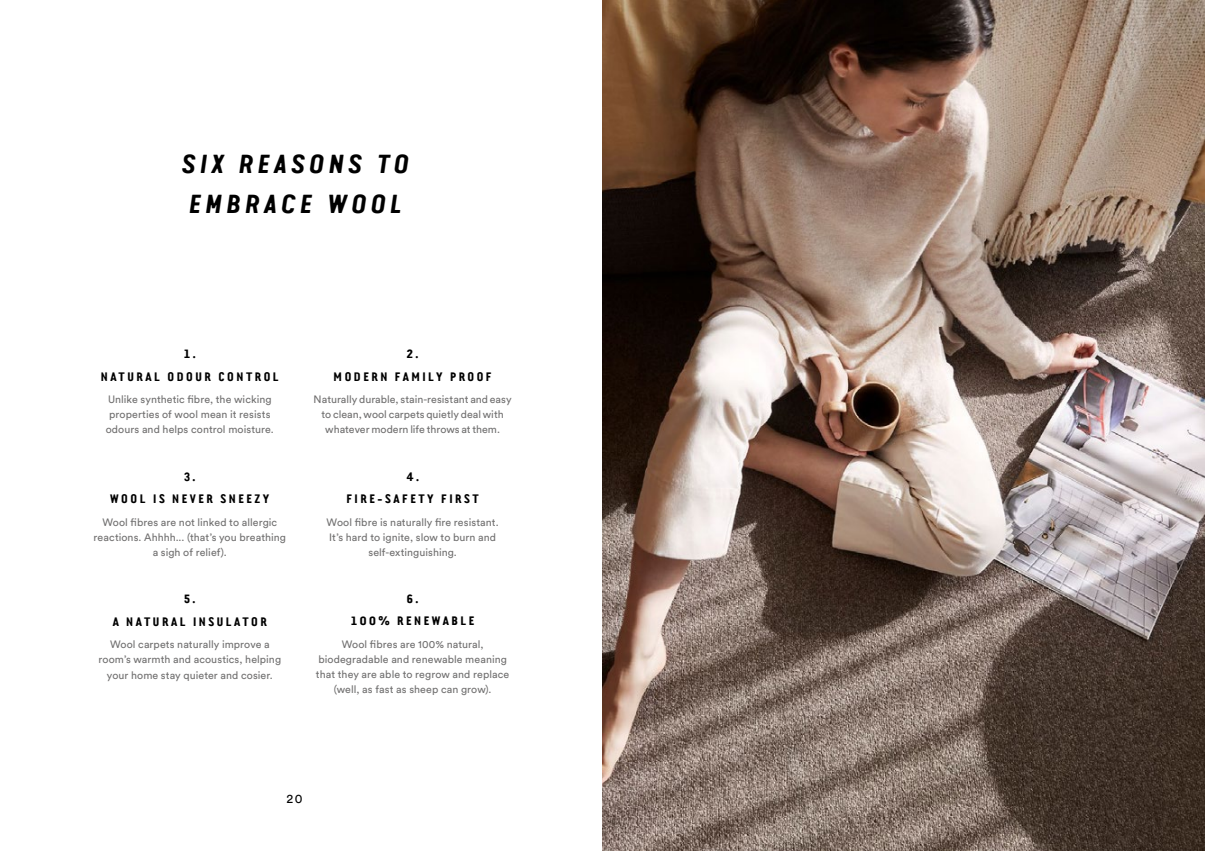
<style>
.page{position:relative;width:1205px;height:851px;background:#fff}
.page>*{position:absolute;margin:0;border:0;box-sizing:border-box;transform-origin:0 0}
.t1{font:italic 700 26.25px/40px "Van Condensed Pro";letter-spacing:.145em;color:#000}
.t2{font:700 12.5px/22.5px "Van Condensed LF";letter-spacing:.15em;color:#000;text-align:center}
.t3{font:12.5px "Circular XX";color:#000}
.t4{font:10.62px/15px "Circular Std";letter-spacing:.005em;color:#706f6f;text-align:center}
</style>
<div class="page">
<img style="left:602px;top:0;width:603px;height:850px">
<h1 class="t1" style="left:181px;top:142px;width:229px">SIX REASONS TO<br>EMBRACE WOOL</h1>
<p class="t2" style="left:100px;top:343px;width:180px">1.<br>NATURAL ODOUR CONTROL</p>
<p class="t4" style="left:106px;top:392px;width:170px">Unlike synthetic fibre, the wicking properties of wool mean it resists odours and helps control moisture.</p>
<p class="t2" style="left:110px;top:465px;width:161px">3.<br>WOOL IS NEVER SNEEZY</p>
<p class="t4" style="left:94px;top:514px;width:194px">Wool fibres are not linked to allergic reactions. Ahhhh... (that’s you breathing a sigh of relief).</p>
<p class="t2" style="left:112px;top:588px;width:156px">5.<br>A NATURAL INSULATOR</p>
<p class="t4" style="left:98px;top:637px;width:184px">Wool carpets naturally improve a room’s warmth and acoustics, helping your home stay quieter and cosier.</p>
<p class="t2" style="left:333px;top:343px;width:160px">2.<br>MODERN FAMILY PROOF</p>
<p class="t4" style="left:314px;top:392px;width:199px">Naturally durable, stain-resistant and easy to clean, wool carpets quietly deal with whatever modern life throws at them.</p>
<p class="t2" style="left:346px;top:465px;width:135px">4.<br>FIRE-SAFETY FIRST</p>
<p class="t4" style="left:327px;top:514px;width:174px">Wool fibre is naturally fire resistant.<br>It’s hard to ignite, slow to burn and self-extinguishing.</p>
<p class="t2" style="left:351px;top:587px;width:126px">6.<br>100% RENEWABLE</p>
<p class="t4" style="left:316px;top:636px;width:195px">Wool fibres are 100% natural, biodegradable and renewable meaning that they are able to regrow and replace (well, as fast as sheep can grow).</p>
<p class="t3" style="left:287px;top:789px;width:17px">20</p>
</div>
